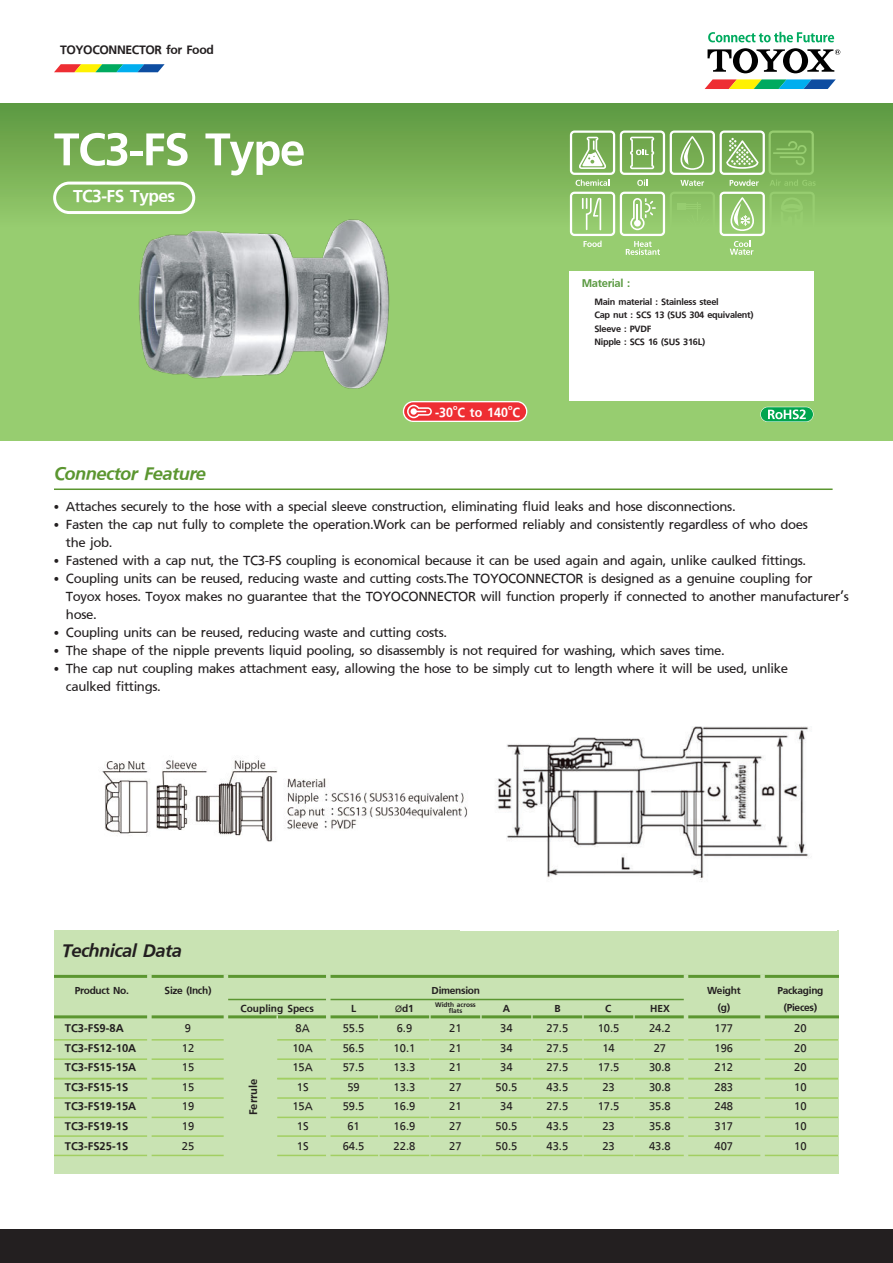
<style>
.page{position:relative;width:893px;height:1263px;background:#fff}
.page>*{position:absolute;margin:0;border:0;box-sizing:border-box;transform-origin:0 0}
.t1{font:700 67.5px "SMB Advance";letter-spacing:-.02em;color:#fff}
.t2{font:italic 700 27px "SMB Advance";letter-spacing:-.02em;color:#5b9630}
.t3{font:italic 700 27px "SMB Advance";letter-spacing:-.02em;color:#231f20}
.t4{font:700 25.5px "SMB Advance";letter-spacing:-.02em;color:#fff}
.t5{font:19.5px/18px "SMB Advance";letter-spacing:-.02em;color:#231f20}
.t6{font:700 19.5px "SMB Advance";color:#fff;scale:.94 1}
.t7{font:700 18px "SMB Advance";letter-spacing:-.02em;color:#231f20}
.t8{font:16.5px/19.5px "SMB Advance";color:#231f20}
.t9{font:700 16.5px/19.5px "SMB Advance";color:#231f20}
.t10{font:700 16.5px "SMB Advance";letter-spacing:-.02em;color:#5a9941}
.t11{font:700 15px/16.5px "SMB Advance";letter-spacing:-.02em;color:#231f20;text-align:center}
.t12{font:700 15px "SMB Advance";color:#231f20}
.t13{font:700 13.5px/13.5px "SMB Advance";letter-spacing:-.02em;color:#231f20}
.t14{font:700 9.75px "SMB Advance";color:#231f20}
.s1{font-family:"Arial";font-weight:400;font-size:9px}
</style>
<div class="page">
<div style="left:0;top:1229px;width:893px;height:34px;background:#231f20"></div>
<svg style="left:704px;top:31px;width:137px;height:58px"></svg>
<svg style="left:54px;top:64px;width:111px;height:8px"></svg>
<svg style="left:0;top:104px;width:893px;height:336px;background:#88bf63"></svg>
<svg style="left:570px;top:130px;width:246px;height:56px;background:#93bf76"></svg>
<svg style="left:570px;top:192px;width:245px;height:63px;background:#a1cf7f"></svg>
<hr style="left:54px;top:488px;width:779px;height:2px;background:#5b9630">
<div style="left:54px;top:931px;width:785px;height:243px;background:#c9e3b3"></div>
<hr style="left:54px;top:975px;width:785px;height:3px;background:#5b9630">
<hr style="left:54px;top:1015px;width:785px;height:3px;background:#5b9630">
<hr style="left:276px;top:1015px;width:2px;height:156px;background:#c9e3b3">
<hr style="left:226px;top:999px;width:459px;height:1px;background:#5b9630">
<hr style="left:277px;top:1039px;width:561px;height:1px;background:#a2cf62">
<hr style="left:277px;top:1058px;width:561px;height:2px;background:#a2cf62">
<hr style="left:277px;top:1078px;width:561px;height:1px;background:#a2cf62">
<hr style="left:277px;top:1097px;width:561px;height:2px;background:#a2cf62">
<hr style="left:277px;top:1116px;width:561px;height:2px;background:#a2cf62">
<hr style="left:277px;top:1135px;width:561px;height:2px;background:#a2cf62">
<hr style="left:277px;top:1155px;width:561px;height:1px;background:#a2cf62">
<hr style="left:54px;top:1039px;width:172px;height:1px;background:#a2cf62">
<hr style="left:54px;top:1058px;width:172px;height:2px;background:#a2cf62">
<hr style="left:54px;top:1078px;width:172px;height:1px;background:#a2cf62">
<hr style="left:54px;top:1097px;width:172px;height:2px;background:#a2cf62">
<hr style="left:54px;top:1116px;width:172px;height:2px;background:#a2cf62">
<hr style="left:54px;top:1135px;width:172px;height:2px;background:#a2cf62">
<hr style="left:54px;top:1155px;width:172px;height:1px;background:#a2cf62">
<hr style="left:429px;top:1004px;width:2px;height:167px;background:#c9e3b3">
<hr style="left:378px;top:1004px;width:2px;height:167px;background:#c9e3b3">
<hr style="left:480px;top:1004px;width:2px;height:167px;background:#c9e3b3">
<hr style="left:531px;top:1004px;width:2px;height:167px;background:#c9e3b3">
<hr style="left:633px;top:1003px;width:2px;height:168px;background:#c9e3b3">
<div style="left:326px;top:974px;width:5px;height:197px;background:#c9e3b3"></div>
<hr style="left:582px;top:1003px;width:2px;height:168px;background:#c9e3b3">
<hr style="left:684px;top:974px;width:4px;height:197px;background:#c9e3b3">
<div style="left:760px;top:974px;width:5px;height:197px;background:#c9e3b3"></div>
<div style="left:147px;top:974px;width:5px;height:197px;background:#c9e3b3"></div>
<hr style="left:224px;top:974px;width:4px;height:197px;background:#c9e3b3">
<div style="left:569px;top:272px;width:245px;height:129px;background:#fff"></div>
<svg style="left:403px;top:401px;width:124px;height:21px;background:#ee5a5b"></svg>
<div style="left:53px;top:182px;width:142px;height:32px;border:3px solid #fff;border-radius:15px"></div>
<svg style="left:760px;top:407px;width:53px;height:15px"></svg>
<div style="left:761px;top:407px;width:52px;height:14px;background:#00a54f;border-radius:7px"></div>
<svg style="left:768px;top:409px;width:38px;height:10px"></svg>
<img style="left:114px;top:211px;width:281px;height:198px">
<img style="left:497px;top:726px;width:312px;height:156px">
<img style="left:102px;top:758px;width:366px;height:84px">
<p class="t7" style="left:60px;top:38px;width:155px">TOYOCONNECTOR for Food</p>
<h1 class="t1" style="left:54px;top:113px;width:253px">TC3-FS Type</h1>
<h3 class="t4" style="left:73px;top:183px;width:104px">TC3-FS Types</h3>
<h2 class="t2" style="left:54px;top:454px;width:154px">Connector Feature</h2>
<p class="t6" style="left:435px;top:401px;width:92px">-30<sup>o</sup>C to 140<sup>o</sup>C</p>
<p class="t10" style="left:582px;top:271px;width:50px">Material :</p>
<p class="t13" style="left:594px;top:294px;width:161px">Main material : Stainless steel<br>Cap nut : SCS 13 (SUS 304 equivalent)<br>Sleeve : PVDF<br>Nipple : SCS 16 (SUS 316L)</p>
<p class="t5" style="left:54px;top:496px;width:683px">• Attaches securely to the hose with a special sleeve construction, eliminating f luid leaks and hose disconnections.</p>
<p class="t5" style="left:66px;top:514px;width:743px;text-indent:-12px">• Fasten the cap nut fully to complete the operation.Work can be performed reliably and consistently regardless of who does the job.</p>
<p class="t5" style="left:54px;top:550px;width:754px">• Fastened with a cap nut, the TC3-FS coupling is economical because it can be used again and again, unlike caulked f ittings.</p>
<p class="t5" style="left:66px;top:568px;width:784px;text-indent:-12px">• Coupling units can be reused, reducing waste and cutting costs.The TOYOCONNECTOR is designed as a genuine coupling for<br>Toyox hoses. Toyox makes no guarantee that the TOYOCONNECTOR will function properly if connected to another manufacturer’s hose.</p>
<p class="t5" style="left:54px;top:622px;width:395px">• Coupling units can be reused, reducing waste and cutting costs.</p>
<p class="t5" style="left:54px;top:640px;width:672px">• The shape of the nipple prevents liquid pooling, so disassembly is not required for washing, which saves time.</p>
<p class="t5" style="left:66px;top:658px;width:724px;text-indent:-12px">• The cap nut coupling makes attachment easy, allowing the hose to be simply cut to length where it will be used, unlike caulked f ittings.</p>
<h2 class="t3" style="left:62px;top:932px;width:122px">Technical Data</h2>
<p class="t11" style="left:165px;top:981px;width:48px">Size (Inch)</p>
<p class="t11" style="left:432px;top:981px;width:50px">Dimension</p>
<p class="t11" style="left:707px;top:981px;width:35px">Weight (g)</p>
<p class="t11" style="left:777px;top:981px;width:48px">Packaging (Pieces)</p>
<p class="t11" style="left:75px;top:981px;width:56px">Product No.</p>
<p class="t12" style="left:240px;top:1000px;width:75px">Coupling Specs</p>
<p class="t14" style="left:435px;top:1000px;width:42px">Width across</p>
<p class="t11" style="left:395px;top:998px;width:20px"><span class="s1">Ø</span>d1</p>
<p class="t11" style="left:605px;top:998px;width:8px">C</p>
<p class="t11" style="left:650px;top:998px;width:21px">HEX</p>
<p class="t14" style="left:449px;top:1006px;width:15px">f lats</p>
<p class="t11" style="left:503px;top:998px;width:9px">A</p>
<p class="t11" style="left:351px;top:998px;width:7px">L</p>
<p class="t11" style="left:554px;top:998px;width:8px">B</p>
<p class="t9" style="left:65px;top:1017px;width:73px">TC3-FS9-8A<br>TC3-FS12-10A<br>TC3-FS15-15A<br>TC3-FS15-1S<br>TC3-FS19-15A<br>TC3-FS19-1S<br>TC3-FS25-1S</p>
<p class="t8" style="left:714px;top:1017px;width:20px;text-align:justify">177<br>196<br>212<br>283<br>248<br>317<br>407</p>
<p class="t8" style="left:794px;top:1017px;width:14px;text-align:justify">20<br>20<br>20<br>10<br>10<br>10<br>10</p>
<p class="t8" style="left:182px;top:1017px;width:14px">9<br>12<br>15<br>15<br>19<br>19<br>25</p>
<p class="t8" style="left:292px;top:1017px;width:22px">8A<br>10A<br>15A<br>1S<br>15A<br>1S<br>1S</p>
<p class="t8" style="left:496px;top:1017px;width:23px">34<br>34<br>34<br>50.5<br>34<br>50.5<br>50.5</p>
<p class="t8" style="left:343px;top:1017px;width:23px">55.5<br>56.5<br>57.5<br>59<br>59.5<br>61<br>64.5</p>
<p class="t8" style="left:547px;top:1017px;width:23px;text-align:justify">27.5<br>27.5<br>27.5<br>43.5<br>27.5<br>43.5<br>43.5</p>
<p class="t8" style="left:394px;top:1017px;width:23px">6.9<br>10.1<br>13.3<br>13.3<br>16.9<br>16.9<br>22.8</p>
<p class="t8" style="left:598px;top:1017px;width:23px">10.5<br>14<br>17.5<br>23<br>17.5<br>23<br>23</p>
<p class="t8" style="left:649px;top:1017px;width:23px">24.2<br>27<br>30.8<br>30.8<br>35.8<br>35.8<br>43.8</p>
<p class="t8" style="left:449px;top:1017px;width:14px;text-align:justify">21<br>21<br>21<br>27<br>21<br>27<br>27</p>
<p class="t9" style="left:242px;top:1115px;width:38px;rotate:-90deg">Ferrule</p>
</div>
